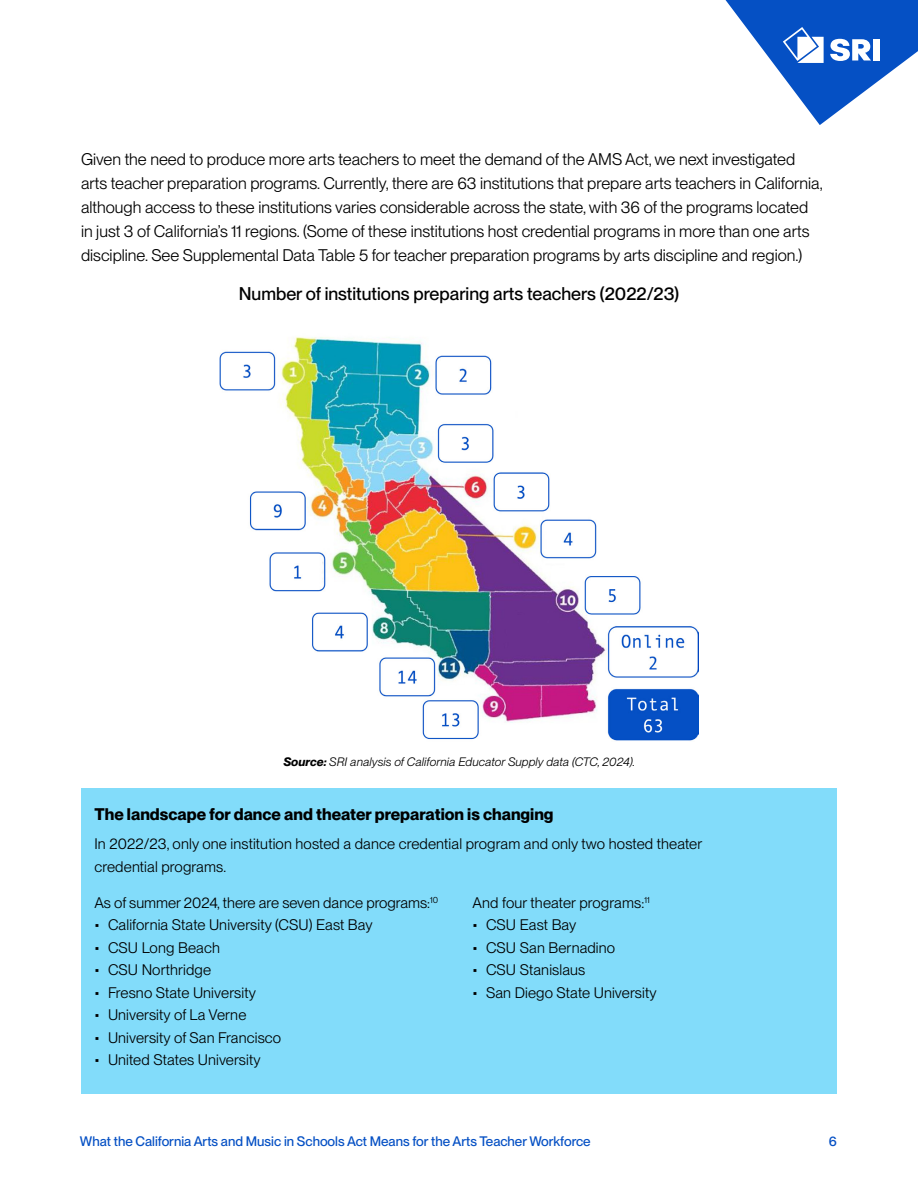
<style>
.page{position:relative;width:918px;height:1188px;background:#fff}
.page>*{position:absolute;margin:0;border:0;box-sizing:border-box;transform-origin:0 0}
.Exhibit_Heading{font:500 18px "PP Neue Montreal";color:#000}
.Body{font:16.5px/24px "PP Neue Montreal";color:#000}
.sidebar_head{font:700 16.5px "PP Neue Montreal";color:#000}
.sidebar_text{font:15px/22.5px "PP Neue Montreal";letter-spacing:.01em;color:#000}
.t1{font:500 13.5px "PP Neue Montreal";color:#0550c4}
.Note{font:italic 12px "PP Neue Montreal";letter-spacing:.01em;color:#000}
.s1{font-weight:700}
</style>
<div class="page">
<svg style="left:725px;top:0;width:193px;height:125px"></svg>
<div style="left:81px;top:788px;width:756px;height:306px;background:#82dcfa"></div>
<img style="left:219px;top:337px;width:480px;height:404px">
<p class="Body" style="left:81px;top:147px;width:743px">Given the need to produce more arts teachers to meet the demand of the AMS Act, we next investigated arts teacher preparation programs. Currently, there are 63 institutions that prepare arts teachers in California, although access to these institutions varies considerable across the state, with 36 of the programs located in just 3 of California’s 11 regions. (Some of these institutions host credential programs in more than one arts discipline. See Supplemental Data Table 5 for teacher preparation programs by arts discipline and region.)</p>
<p class="Exhibit_Heading" style="left:239px;top:283px;width:442px">Number of institutions preparing arts teachers (2022/23)</p>
<p class="Note" style="left:283px;top:755px;width:353px"><span class="s1">Source:</span> SRI analysis of California Educator Supply data (CTC, 2024).</p>
<p class="sidebar_head" style="left:94px;top:804px;width:461px">The landscape for dance and theater preparation is changing</p>
<p class="sidebar_text" style="left:94px;top:833px;width:609px">In 2022/23, only one institution hosted a dance credential program and only two hosted theater credential programs.</p>
<p class="sidebar_text" style="left:94px;top:891px;width:345px">As of summer 2024, there are seven dance programs:<sup>10</sup></p>
<p class="sidebar_text" style="left:94px;top:914px;width:280px">• California State University (CSU) East Bay</p>
<p class="sidebar_text" style="left:94px;top:936px;width:127px">• CSU Long Beach</p>
<p class="sidebar_text" style="left:94px;top:959px;width:118px">• CSU Northridge</p>
<p class="sidebar_text" style="left:94px;top:981px;width:163px">• Fresno State University</p>
<p class="sidebar_text" style="left:94px;top:1004px;width:153px">• University of La Verne</p>
<p class="sidebar_text" style="left:94px;top:1026px;width:188px">• University of San Francisco</p>
<p class="sidebar_text" style="left:94px;top:1049px;width:168px">• United States University</p>
<p class="sidebar_text" style="left:472px;top:891px;width:179px">And four theater programs:<sup>11</sup></p>
<p class="sidebar_text" style="left:472px;top:914px;width:105px">• CSU East Bay</p>
<p class="sidebar_text" style="left:472px;top:936px;width:144px">• CSU San Bernadino</p>
<p class="sidebar_text" style="left:472px;top:959px;width:114px">• CSU Stanislaus</p>
<p class="sidebar_text" style="left:472px;top:981px;width:186px">• San Diego State University</p>
<p class="t1" style="left:80px;top:1134px;width:512px">What the California Arts and Music in Schools Act Means for the Arts Teacher Workforce</p>
<p class="t1" style="left:829px;top:1134px;width:10px">6</p>
</div>
